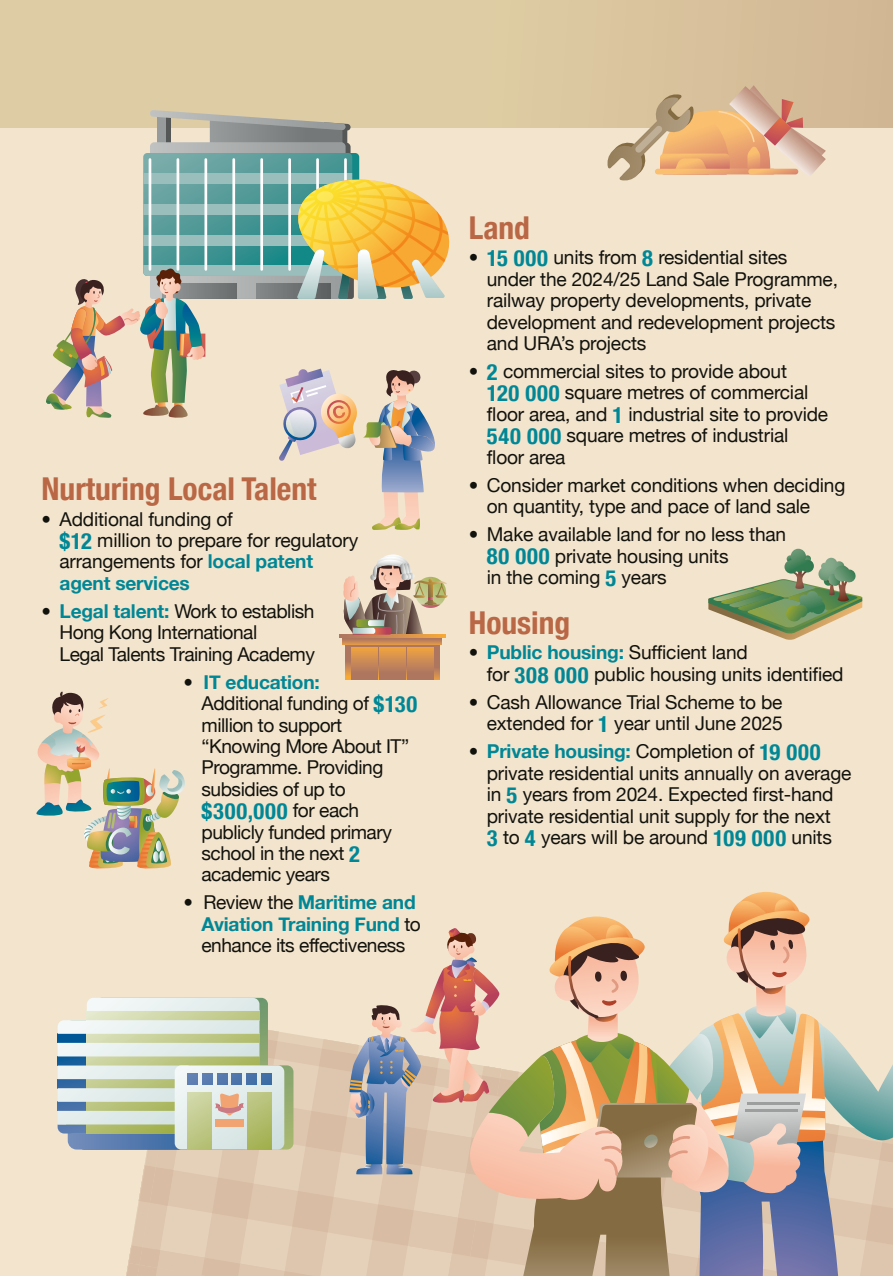
<style>
.page{position:relative;width:893px;height:1276px;background:#f3e4cd}
.page>*{position:absolute;margin:0;border:0;box-sizing:border-box;transform-origin:0 0}
.t1{font:700 condensed 31.5px "Helvetica Neue";color:#b96745}
.t2{font:700 condensed 22.5px "Helvetica Neue";letter-spacing:.04em;color:#008796}
.t3{font:19.12px/21.4px "Helvetica Neue";letter-spacing:-.01em;color:#12120d}
.s1{font-weight:500}
.s2{font-weight:700;font-stretch:condensed;font-size:22.5px;color:#008796}
.s3{font-weight:700;color:#008796}
.s4{font-weight:400;font-stretch:normal;font-size:19.12px;color:#12120d}
</style>
<div class="page">
<div style="left:0;top:0;width:893px;height:128px;background:linear-gradient(to right,#e1d3a8,#d5bd98)"></div>
<svg style="left:708px;top:549px;width:155px;height:91px"></svg>
<svg style="left:46px;top:110px;width:410px;height:420px"></svg>
<svg style="left:345px;top:644px;width:94px;height:35px"></svg>
<div style="left:351px;top:647px;width:26px;height:32px;background:linear-gradient(to bottom,#eda243,#a77065)"></div>
<div style="left:379px;top:647px;width:26px;height:32px;background:linear-gradient(to bottom,#eda243,#a77065)"></div>
<div style="left:407px;top:647px;width:26px;height:32px;background:linear-gradient(to bottom,#eda243,#a77065)"></div>
<div style="left:343px;top:635px;width:99px;height:9px;background:#c98956"></div>
<hr style="left:339px;top:634px;width:106px;height:3px;background:#af765f">
<svg style="left:342px;top:554px;width:106px;height:87px"></svg>
<svg style="left:36px;top:691px;width:149px;height:178px"></svg>
<svg style="left:58px;top:892px;width:835px;height:384px"></svg>
<svg style="left:607px;top:85px;width:219px;height:96px"></svg>
<h1 class="t1" style="left:42px;top:462px;width:277px">Nurturing Local Talent</h1>
<p class="t3" style="left:60px;top:509px;width:300px;text-indent:-18px"><span class="s1">•</span> Additional funding of<br><span class="s2">$12</span> million to prepare for regulatory arrangements for <span class="s3">local patent agent services</span></p>
<p class="t3" style="left:60px;top:601px;width:257px;text-indent:-18px"><span class="s1">•</span> <span class="s3">Legal talent:</span> Work to establish<br>Hong Kong International<br>Legal Talents Training Academy</p>
<p class="t3" style="left:202px;top:672px;width:217px;text-indent:-18px"><span class="s1">•</span> <span class="s3">IT education:<br></span>Additional funding of <span class="s2">$130 </span>million to support “Knowing More About IT”<br>Programme. Providing subsidies of up to</p>
<p class="t2" style="left:202px;top:792px;width:159px">$300,000 <span class="s4">for each</span></p>
<p class="t3" style="left:202px;top:822px;width:192px">publicly funded primary school in the next <span class="s2">2 </span>academic years</p>
<p class="t3" style="left:202px;top:893px;width:221px;text-indent:-18px"><span class="s1">•</span> Review the <span class="s3">Maritime and<br>Aviation Training Fund</span> to enhance its effectiveness</p>
<h1 class="t1" style="left:469px;top:201px;width:63px">Land</h1>
<p class="t3" style="left:487px;top:248px;width:353px;text-indent:-18px"><span class="s1">•</span> <span class="s2">15 000</span> units from <span class="s2">8</span> residential sites under the 2024/25 Land Sale Programme, railway property developments, private development and redevelopment projects and URA’s projects</p>
<p class="t3" style="left:487px;top:362px;width:343px;text-indent:-18px"><span class="s1">•</span> <span class="s2">2</span> commercial sites to provide about<br><span class="s2">120 000</span> square metres of commercial floor area, and <span class="s2">1</span> industrial site to provide<br><span class="s2">540 000</span> square metres of industrial floor area</p>
<p class="t3" style="left:487px;top:475px;width:360px;text-indent:-18px"><span class="s1">•</span> Consider market conditions when deciding on quantity, type and pace of land sale</p>
<p class="t3" style="left:487px;top:525px;width:301px;text-indent:-18px"><span class="s1">•</span> Make available land for no less than<br><span class="s2">80 000</span> private housing units<br>in the coming <span class="s2">5</span> years</p>
<h1 class="t1" style="left:469px;top:596px;width:103px">Housing</h1>
<p class="t3" style="left:487px;top:643px;width:358px;text-indent:-18px"><span class="s1">•</span> <span class="s3">Public housing:</span> Sufficient land<br>for <span class="s2">308 000</span> public housing units identified</p>
<p class="t3" style="left:469px;top:692px;width:316px;text-align:right"><span class="s1">•</span> Cash Allowance Trial Scheme to be extended for <span class="s2">1</span> year until June 2025</p>
<p class="t3" style="left:487px;top:742px;width:366px;text-indent:-18px"><span class="s1">•</span> <span class="s3">Private housing:</span> Completion of <span class="s2">19 000 </span>private residential units annually on average in <span class="s2">5</span> years from 2024. Expected first-hand private residential unit supply for the next<br><span class="s2">3</span> to <span class="s2">4</span> years will be around <span class="s2">109 000</span> units</p>
</div>
